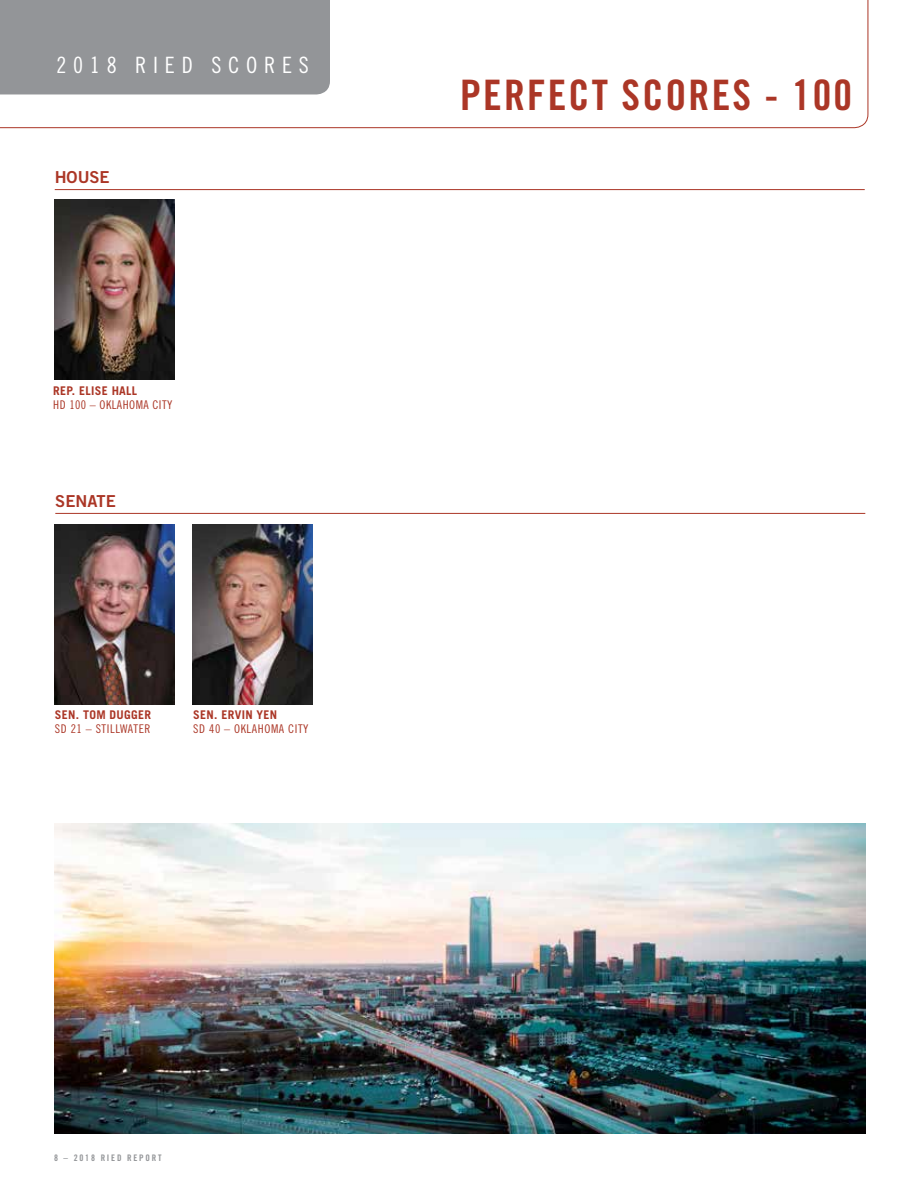
<style>
.page{position:relative;width:918px;height:1188px;background:#fff}
.page>*{position:absolute;margin:0;border:0;box-sizing:border-box;transform-origin:0 0}
.t1{font:42px "Trade Gothic LT Std Bd Cn 20";letter-spacing:.05em;color:#ab3626}
.t2{font:22.5px "Trade Gothic LT Std Cn 18";letter-spacing:.3em;color:#fff}
.t3{font:16.5px "Trade Gothic LT Std Bd 2";color:#ab3626}
.t4{font:12px "Trade Gothic LT Std Cn 18";letter-spacing:.05em;color:#ab3626}
.t5{font:700 12px "Trade Gothic LT Std";letter-spacing:.025em;color:#ab3626}
.t6{font:9px "Trade Gothic LT Std Bd Cn 20";letter-spacing:.2em;color:#939598}
</style>
<div class="page">
<svg style="left:0;top:0;width:868px;height:128px"></svg>
<div style="left:0;top:0;width:330px;height:94px;background:#939598"></div>
<img style="left:54px;top:824px;width:811px;height:310px">
<img style="left:55px;top:200px;width:120px;height:180px">
<hr style="left:55px;top:189px;width:810px;height:1px;background:#ab3626">
<img style="left:193px;top:524px;width:120px;height:180px">
<hr style="left:55px;top:513px;width:810px;height:1px;background:#ab3626">
<img style="left:54px;top:524px;width:120px;height:180px">
<h2 class="t2" style="left:56px;top:51px;width:254px">2018 RIED SCORES</h2>
<h3 class="t3" style="left:55px;top:167px;width:56px">HOUSE</h3>
<p class="t5" style="left:53px;top:384px;width:85px">REP. ELISE HALL</p>
<p class="t4" style="left:53px;top:398px;width:121px">HD 100 – OKLAHOMA CITY</p>
<h3 class="t3" style="left:55px;top:491px;width:62px">SENATE</h3>
<p class="t5" style="left:55px;top:708px;width:98px">SEN. TOM DUGGER</p>
<p class="t4" style="left:55px;top:721px;width:97px">SD 21 – STILLWATER</p>
<p class="t5" style="left:193px;top:708px;width:85px">SEN. ERVIN YEN</p>
<p class="t4" style="left:193px;top:721px;width:117px">SD 40 – OKLAHOMA CITY</p>
<h1 class="t1" style="left:460px;top:70px;width:394px">PERFECT SCORES - 100</h1>
<p class="t6" style="left:54px;top:1152px;width:109px">8 – 2018 RIED REPORT</p>
</div>
